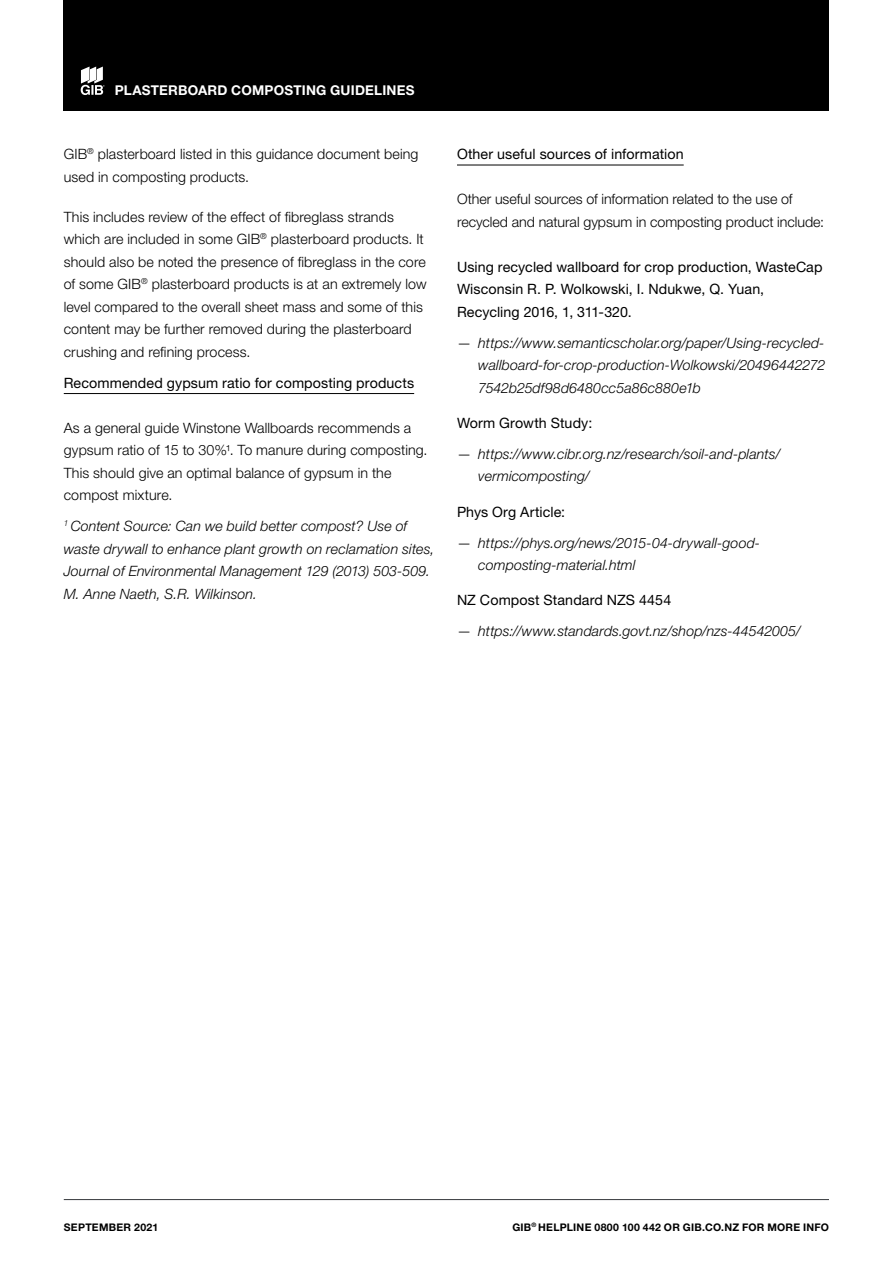
<style>
.page{position:relative;width:893px;height:1263px;background:#fff}
.page>*{position:absolute;margin:0;border:0;box-sizing:border-box;transform-origin:0 0}
.t1{font:300 14.25px/22.5px "Helvetica Neue LT Pro";letter-spacing:.005em;color:#000}
.t2{font:italic 300 14.25px/22.5px "Helvetica Neue LT Pro";letter-spacing:.005em;color:#000}
.t3{font:14.25px/22.5px "Helvetica Neue LT Pro";letter-spacing:.005em;color:#000}
.t4{font:700 13.5px "Helvetica Neue LT Pro";letter-spacing:.015em;color:#fff}
.t5{font:700 10.5px "Helvetica Neue LT Pro";letter-spacing:.025em;color:#000}
.s1{font-style:normal}
</style>
<div class="page">
<div style="left:64px;top:0;width:765px;height:110px;background:#000"></div>
<svg style="left:81px;top:67px;width:24px;height:28px"></svg>
<hr style="left:64px;top:1199px;width:765px;height:1px;background:#35383b">
<hr style="left:64px;top:393px;width:350px;height:1px;background:#000">
<hr style="left:457px;top:165px;width:227px;height:1px;background:#000">
<p class="t4" style="left:115px;top:82px;width:301px">PLASTERBOARD COMPOSTING GUIDELINES</p>
<p class="t1" style="left:64px;top:142px;width:356px">GIB<sup>®</sup> plasterboard listed in this guidance document being used in composting products.</p>
<p class="t1" style="left:64px;top:205px;width:364px">This includes review of the effect of fibreglass strands which are included in some GIB<sup>®</sup> plasterboard products. It should also be noted the presence of fibreglass in the core of some GIB<sup>®</sup> plasterboard products is at an extremely low level compared to the overall sheet mass and some of this content may be further removed during the plasterboard crushing and refining process.</p>
<p class="t3" style="left:64px;top:371px;width:352px">Recommended gypsum ratio for composting products</p>
<p class="t1" style="left:64px;top:416px;width:365px">As a general guide Winstone Wallboards recommends a gypsum ratio of 15 to 30%¹. To manure during composting.<br>This should give an optimal balance of gypsum in the compost mixture.</p>
<p class="t2" style="left:64px;top:515px;width:372px"><sup>1</sup> Content Source: Can we build better compost? Use of waste drywall to enhance plant growth on reclamation sites, Journal of Environmental Management 129 (2013) 503-509.<br>M. Anne Naeth, S.R. Wilkinson.</p>
<p class="t3" style="left:457px;top:142px;width:228px">Other useful sources of information</p>
<p class="t1" style="left:457px;top:187px;width:369px">Other useful sources of information related to the use of recycled and natural gypsum in composting product include:</p>
<p class="t3" style="left:457px;top:255px;width:367px">Using recycled wallboard for crop production, WasteCap<br>Wisconsin R. P. Wolkowski, I. Ndukwe, Q. Yuan,<br>Recycling 2016, 1, 311-320.</p>
<p class="t2" style="left:478px;top:331px;width:349px;text-align:justify;text-indent:-21px"><span class="s1">—</span> https://www.semanticscholar.org/paper/Using-recycled&shy;wallboard-for-crop-production-Wolkowski/20496442272<br>7542b25df98d6480cc5a86c880e1b</p>
<p class="t3" style="left:457px;top:411px;width:137px">Worm Growth Study:</p>
<p class="t2" style="left:478px;top:442px;width:304px;text-indent:-21px"><span class="s1">—</span> https://www.cibr.org.nz/research/soil-and-plants/ vermicomposting/</p>
<p class="t3" style="left:457px;top:500px;width:110px">Phys Org Article:</p>
<p class="t2" style="left:478px;top:531px;width:283px;text-indent:-21px"><span class="s1">—</span> https://phys.org/news/2015-04-drywall-good&shy;composting-material.html</p>
<p class="t3" style="left:457px;top:589px;width:216px">NZ Compost Standard NZS 4454</p>
<p class="t2" style="left:457px;top:620px;width:345px"><span class="s1">—</span> https://www.standards.govt.nz/shop/nzs-44542005/</p>
<p class="t5" style="left:64px;top:1221px;width:96px">SEPTEMBER 2021</p>
<p class="t5" style="left:512px;top:1221px;width:318px">GIB<sup>®</sup> HELPLINE 0800 100 442 OR GIB.CO.NZ FOR MORE INFO</p>
</div>
